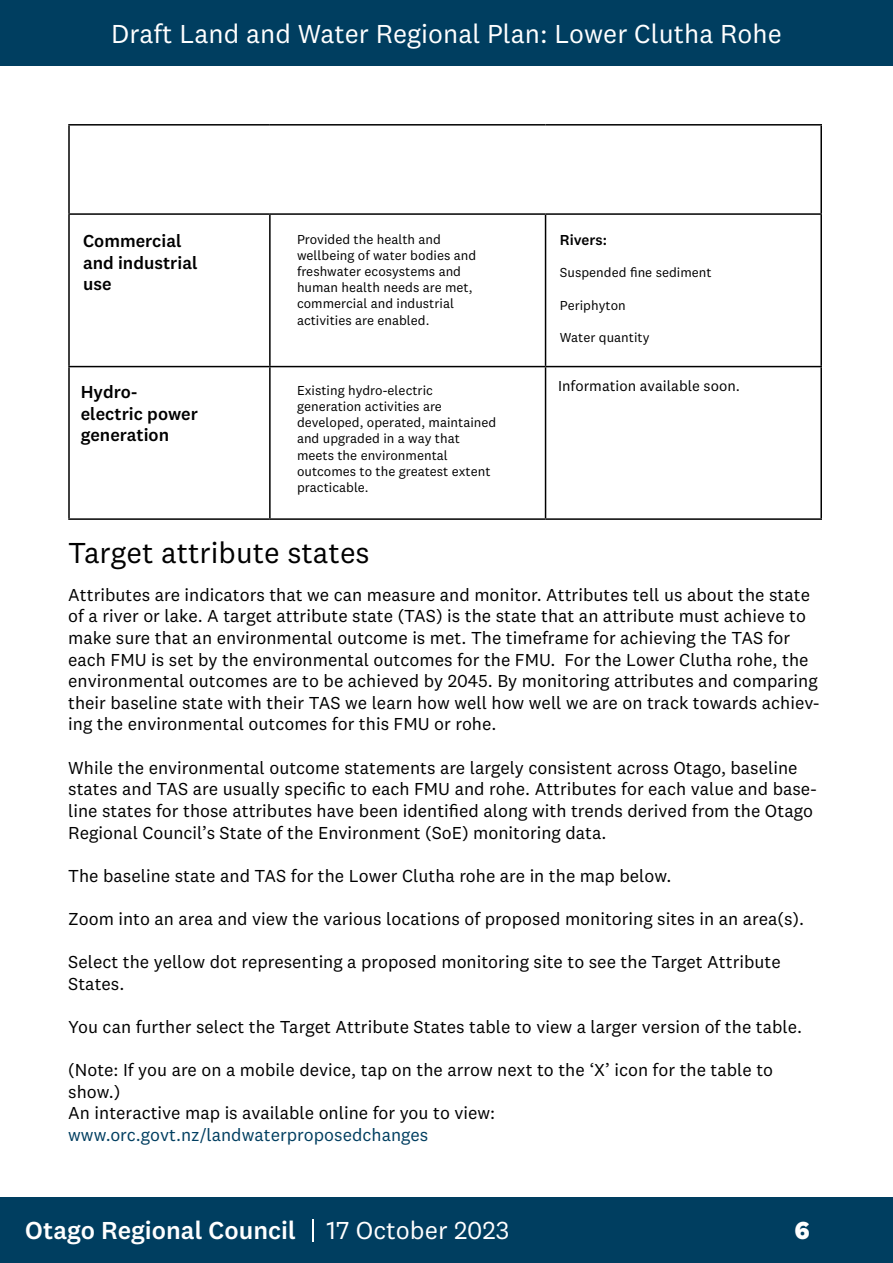
<style>
.page{position:relative;width:893px;height:1263px;background:#fff}
.page>*{position:absolute;margin:0;border:0;box-sizing:border-box;transform-origin:0 0}
.t1{font:30px "National 2";color:#000}
.t2{font:27px "National 2";color:#fff}
.t3{font:500 25.5px "National 2";color:#fff}
.t4{font:800 25.5px "National 2";color:#fff}
.t5{font:18px/21.6px "National 2";color:#000}
.t6{font:500 18px/21.6px "National 2";color:#000}
.t7{font:18px "National 2";color:#003e60}
.t8{font:15px "National 2";color:#000}
.t9{font:500 15px "National 2";color:#000}
.t10{font:13.5px/16.2px "National 2";color:#000}
.s1{font-weight:400}
</style>
<div class="page">
<div style="left:0;top:0;width:893px;height:65px;background:#003e60"></div>
<div style="left:0;top:1198px;width:893px;height:65px;background:#003e60"></div>
<hr style="left:312px;top:1219px;width:2px;height:23px;background:#fff">
<hr style="left:68px;top:124px;width:202px;height:2px;background:#000">
<hr style="left:68px;top:126px;width:2px;height:87px;background:#000">
<hr style="left:270px;top:124px;width:276px;height:2px;background:#000">
<hr style="left:546px;top:124px;width:276px;height:2px;background:#000">
<hr style="left:820px;top:126px;width:2px;height:87px;background:#000">
<hr style="left:68px;top:213px;width:202px;height:2px;background:#000">
<hr style="left:68px;top:215px;width:2px;height:151px;background:#000">
<hr style="left:270px;top:213px;width:276px;height:2px;background:#000">
<hr style="left:269px;top:215px;width:2px;height:151px;background:#000">
<hr style="left:546px;top:213px;width:276px;height:2px;background:#000">
<hr style="left:545px;top:215px;width:1px;height:151px;background:#000">
<hr style="left:820px;top:215px;width:2px;height:151px;background:#000">
<hr style="left:68px;top:366px;width:202px;height:1px;background:#000">
<hr style="left:68px;top:367px;width:2px;height:151px;background:#000">
<hr style="left:270px;top:366px;width:276px;height:1px;background:#000">
<hr style="left:269px;top:367px;width:2px;height:151px;background:#000">
<hr style="left:546px;top:366px;width:276px;height:1px;background:#000">
<hr style="left:545px;top:367px;width:1px;height:151px;background:#000">
<hr style="left:820px;top:367px;width:2px;height:151px;background:#000">
<hr style="left:68px;top:518px;width:202px;height:2px;background:#000">
<hr style="left:270px;top:518px;width:276px;height:2px;background:#000">
<hr style="left:546px;top:518px;width:276px;height:2px;background:#000">
<h2 class="t2" style="left:111px;top:18px;width:672px">Draft Land and Water Regional Plan: Lower Clutha Rohe</h2>
<p class="t6" style="left:83px;top:230px;width:116px">Commercial and industrial use</p>
<p class="t6" style="left:81px;top:381px;width:119px">Hydro&shy;electric power generation</p>
<p class="t10" style="left:297px;top:231px;width:181px">Provided the health and wellbeing of water bodies and freshwater ecosystems and human health needs are met, commercial and industrial activities are enabled.</p>
<p class="t10" style="left:297px;top:382px;width:201px">Existing hydro-electric generation activities are developed, operated, maintained and upgraded in a way that meets the environmental outcomes to the greatest extent practicable.</p>
<p class="t9" style="left:560px;top:231px;width:49px">Rivers:</p>
<p class="t10" style="left:560px;top:264px;width:153px">Suspended fine sediment</p>
<p class="t10" style="left:560px;top:297px;width:67px">Periphyton</p>
<p class="t10" style="left:560px;top:329px;width:91px">Water quantity</p>
<p class="t8" style="left:558px;top:377px;width:183px">Information available soon.</p>
<h1 class="t1" style="left:68px;top:535px;width:303px">Target attribute states</h1>
<p class="t5" style="left:68px;top:584px;width:753px">Attributes are indicators that we can measure and monitor. Attributes tell us about the state of a river or lake. A target attribute state (TAS) is the state that an attribute must achieve to make sure that an environmental outcome is met. The timeframe for achieving the TAS for each FMU is set by the environmental outcomes for the FMU. For the Lower Clutha rohe, the environmental outcomes are to be achieved by 2045. By monitoring attributes and comparing their baseline state with their TAS we learn how well how well we are on track towards achiev&shy;ing the environmental outcomes for this FMU or rohe.</p>
<p class="t5" style="left:68px;top:756px;width:750px">While the environmental outcome statements are largely consistent across Otago, baseline states and TAS are usually specific to each FMU and rohe. Attributes for each value and base&shy;line states for those attributes have been identified along with trends derived from the Otago Regional Council’s State of the Environment (SoE) monitoring data.</p>
<p class="t5" style="left:68px;top:864px;width:605px">The baseline state and TAS for the Lower Clutha rohe are in the map below.</p>
<p class="t5" style="left:68px;top:908px;width:737px">Zoom into an area and view the various locations of proposed monitoring sites in an area(s).</p>
<p class="t5" style="left:68px;top:951px;width:714px">Select the yellow dot representing a proposed monitoring site to see the Target Attribute<br>States.</p>
<p class="t5" style="left:68px;top:1016px;width:735px">You can further select the Target Attribute States table to view a larger version of the table.</p>
<p class="t5" style="left:68px;top:1059px;width:706px">(Note: If you are on a mobile device, tap on the arrow next to the ‘X’ icon for the table to show.)<br>An interactive map is available online for you to view:</p>
<p class="t7" style="left:68px;top:1124px;width:362px">www.orc.govt.nz/landwaterproposedchanges</p>
<h3 class="t3" style="left:25px;top:1214px;width:486px">Otago Regional Council <span class="s1">17 October 2023</span></h3>
<h3 class="t4" style="left:795px;top:1214px;width:16px">6</h3>
</div>
